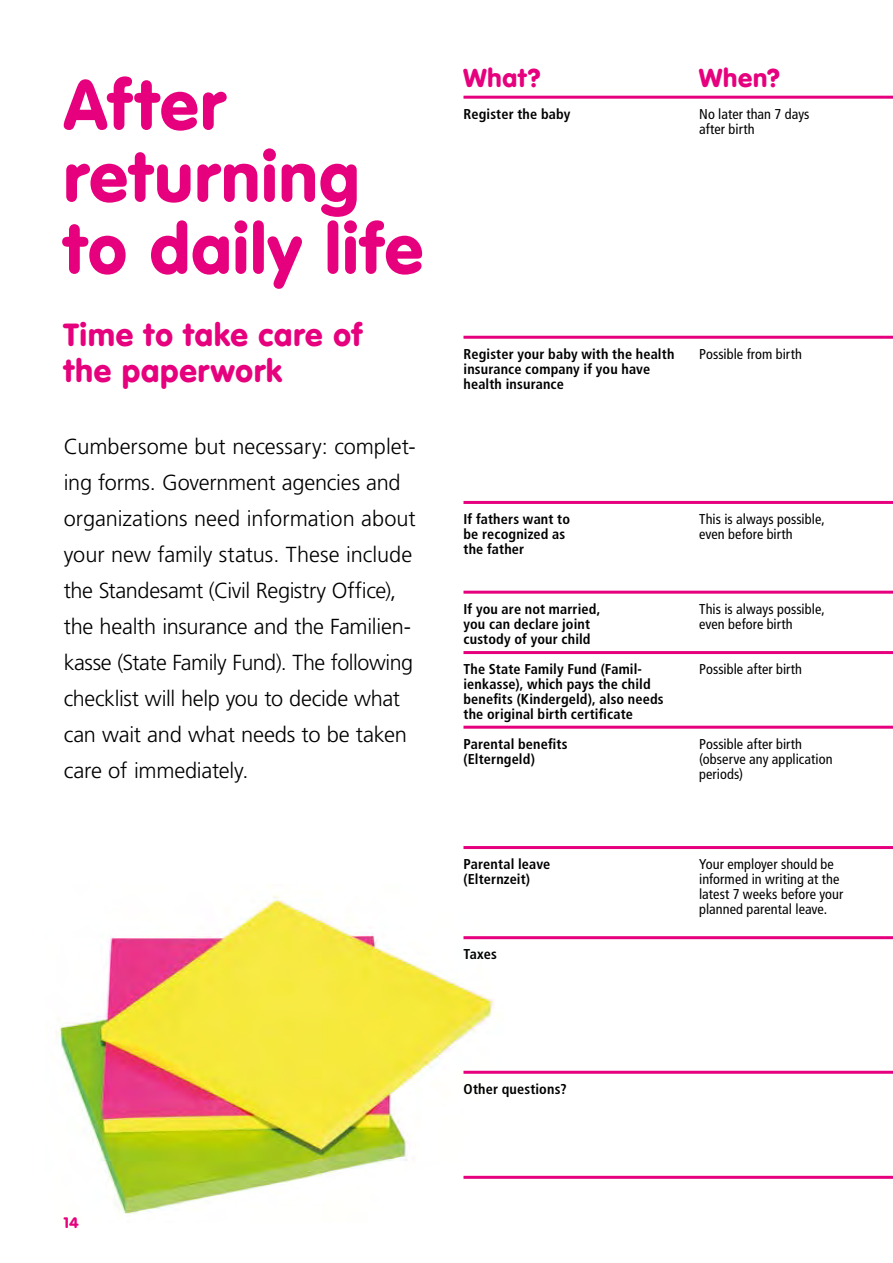
<style>
.page{position:relative;width:893px;height:1263px;background:#fff}
.page>*{position:absolute;margin:0;border:0;box-sizing:border-box;transform-origin:0 0}
.t1{font:900 69px/72px "VAG Rounded LT Pro";letter-spacing:.03em;color:#e6007d}
.t2{font:900 31.5px/36px "VAG Rounded LT Pro";letter-spacing:.03em;color:#e6007d}
.t3{font:900 25.5px "VAG Rounded LT Pro";letter-spacing:.03em;color:#e6007d}
.t4{font:300 21.75px/36px "Frutiger LT Pro";letter-spacing:-.01em;color:#000}
.t5{font:900 15px "VAG Rounded LT Pro";color:#e6007d}
.t6{font:700 condensed 14.25px/15px "Frutiger LT Pro";letter-spacing:.01em;color:#000}
.t7{font:condensed 14.25px/15px "Frutiger LT Pro";letter-spacing:.005em;color:#000}
</style>
<div class="page">
<img style="left:57px;top:895px;width:446px;height:319px">
<hr style="left:463px;top:96px;width:430px;height:3px;background:#e6007d">
<hr style="left:463px;top:336px;width:430px;height:3px;background:#e6007d">
<hr style="left:463px;top:501px;width:430px;height:3px;background:#e6007d">
<hr style="left:463px;top:591px;width:430px;height:3px;background:#e6007d">
<hr style="left:463px;top:651px;width:430px;height:3px;background:#e6007d">
<hr style="left:463px;top:726px;width:430px;height:3px;background:#e6007d">
<hr style="left:463px;top:846px;width:430px;height:3px;background:#e6007d">
<hr style="left:463px;top:1071px;width:430px;height:3px;background:#e6007d">
<hr style="left:463px;top:936px;width:430px;height:3px;background:#e6007d">
<hr style="left:463px;top:1176px;width:430px;height:3px;background:#e6007d">
<h1 class="t1" style="left:64px;top:69px;width:361px">After returning to daily life</h1>
<h2 class="t2" style="left:64px;top:316px;width:300px">Time to take care of the paperwork</h2>
<p class="t4" style="left:64px;top:428px;width:353px">Cumbersome but necessary: complet&shy;ing forms. Government agencies and organizations need information about your new family status. These include the Standesamt (Civil Registry Office), the health insurance and the Familien&shy;kasse (State Family Fund). The following checklist will help you to decide what can wait and what needs to be taken care of immediately.</p>
<h3 class="t3" style="left:463px;top:61px;width:78px">What?</h3>
<p class="t6" style="left:463px;top:106px;width:108px">Register the baby</p>
<h3 class="t3" style="left:699px;top:61px;width:82px">When?</h3>
<p class="t7" style="left:699px;top:106px;width:112px">No later than 7 days after birth</p>
<p class="t6" style="left:463px;top:346px;width:212px">Register your baby with the health insurance company if you have health insurance</p>
<p class="t7" style="left:699px;top:346px;width:104px">Possible from birth</p>
<p class="t6" style="left:463px;top:511px;width:108px">If fathers want to be recognized as the father</p>
<p class="t6" style="left:463px;top:601px;width:138px">If you are not married, you can declare joint custody of your child</p>
<p class="t6" style="left:463px;top:661px;width:202px">The State Family Fund (Famil&shy;ienkasse), which pays the child benefits (Kindergeld), also needs the original birth certificate</p>
<p class="t6" style="left:463px;top:736px;width:106px">Parental benefits (Elterngeld)</p>
<p class="t6" style="left:463px;top:856px;width:88px">Parental leave (Elternzeit)</p>
<p class="t6" style="left:463px;top:946px;width:35px">Taxes</p>
<p class="t7" style="left:699px;top:511px;width:127px">This is always possible, even before birth</p>
<p class="t7" style="left:699px;top:601px;width:127px">This is always possible, even before birth</p>
<p class="t7" style="left:699px;top:661px;width:104px">Possible after birth</p>
<p class="t7" style="left:699px;top:736px;width:135px">Possible after birth (observe any application periods)</p>
<p class="t7" style="left:699px;top:856px;width:146px">Your employer should be informed in writing at the latest 7 weeks before your planned parental leave.</p>
<p class="t5" style="left:64px;top:1213px;width:16px">14</p>
<p class="t6" style="left:463px;top:1081px;width:105px">Other questions?</p>
</div>
